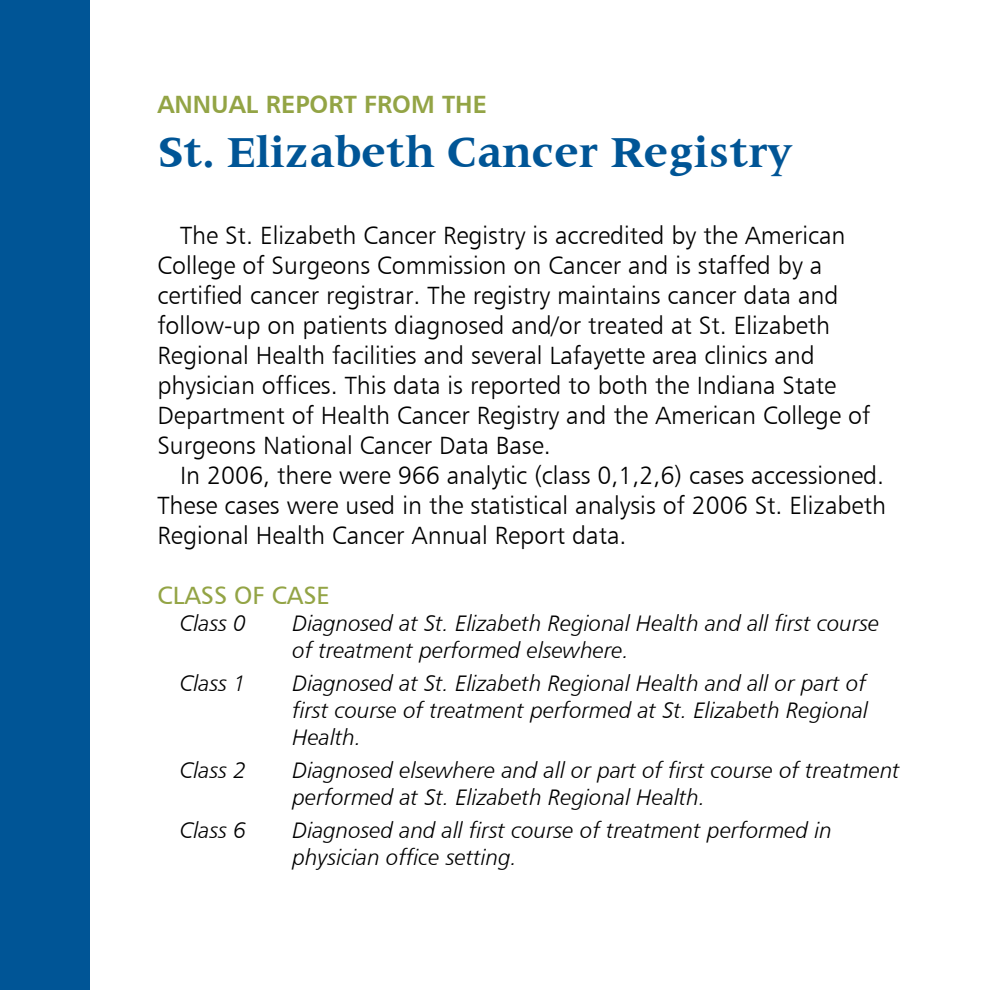
<style>
.page{position:relative;width:990px;height:990px;background:#fff}
.page>*{position:absolute;margin:0;border:0;box-sizing:border-box;transform-origin:0 0}
.t1{font:700 45px "Latin 725 BT";color:#005596}
.t2{font:25px/30px "Humanist 777 BT Light B";color:#000}
.t3{font:25px "Humanist 777 BT Bold B";color:#93a445}
.t4{font:25px "Humanist 777 BT Roman B";color:#93a445}
.t5{font:22.5px/27px "Humanist 777 BT Light Italic B";color:#000}
</style>
<div class="page">
<div style="left:0;top:0;width:90px;height:990px;background:#005596"></div>
<p class="t3" style="left:158px;top:88px;width:328px">ANNUAL REPORT FROM THE</p>
<h1 class="t1" style="left:157px;top:126px;width:636px">St. Elizabeth Cancer Registry</h1>
<p class="t2" style="left:158px;top:220px;width:714px;text-indent:22px">The St. Elizabeth Cancer Registry is accredited by the American College of Surgeons Commission on Cancer and is staffed by a certified cancer registrar. The registry maintains cancer data and follow-up on patients diagnosed and/or treated at St. Elizabeth Regional Health facilities and several Lafayette area clinics and physician offices. This data is reported to both the Indiana State Department of Health Cancer Registry and the American College of Surgeons National Cancer Data Base.</p>
<p class="t2" style="left:158px;top:460px;width:730px;text-align:justify;text-indent:22px">In 2006, there were 966 analytic (class 0,1,2,6) cases accessioned.<br>These cases were used in the statistical analysis of 2006 St. Elizabeth Regional Health Cancer Annual Report data.</p>
<p class="t4" style="left:158px;top:580px;width:174px">CLASS OF CASE</p>
<p class="t5" style="left:180px;top:609px;width:68px">Class 0</p>
<p class="t5" style="left:292px;top:609px;width:589px">Diagnosed at St. Elizabeth Regional Health and all first course of treatment performed elsewhere.</p>
<p class="t5" style="left:180px;top:669px;width:68px">Class 1</p>
<p class="t5" style="left:292px;top:669px;width:577px;text-align:justify">Diagnosed at St. Elizabeth Regional Health and all or part of first course of treatment performed at St. Elizabeth Regional Health.</p>
<p class="t5" style="left:180px;top:756px;width:68px">Class 2</p>
<p class="t5" style="left:292px;top:756px;width:609px">Diagnosed elsewhere and all or part of first course of treatment performed at St. Elizabeth Regional Health.</p>
<p class="t5" style="left:180px;top:816px;width:68px">Class 6</p>
<p class="t5" style="left:292px;top:816px;width:541px">Diagnosed and all first course of treatment performed in physician office setting.</p>
</div>
